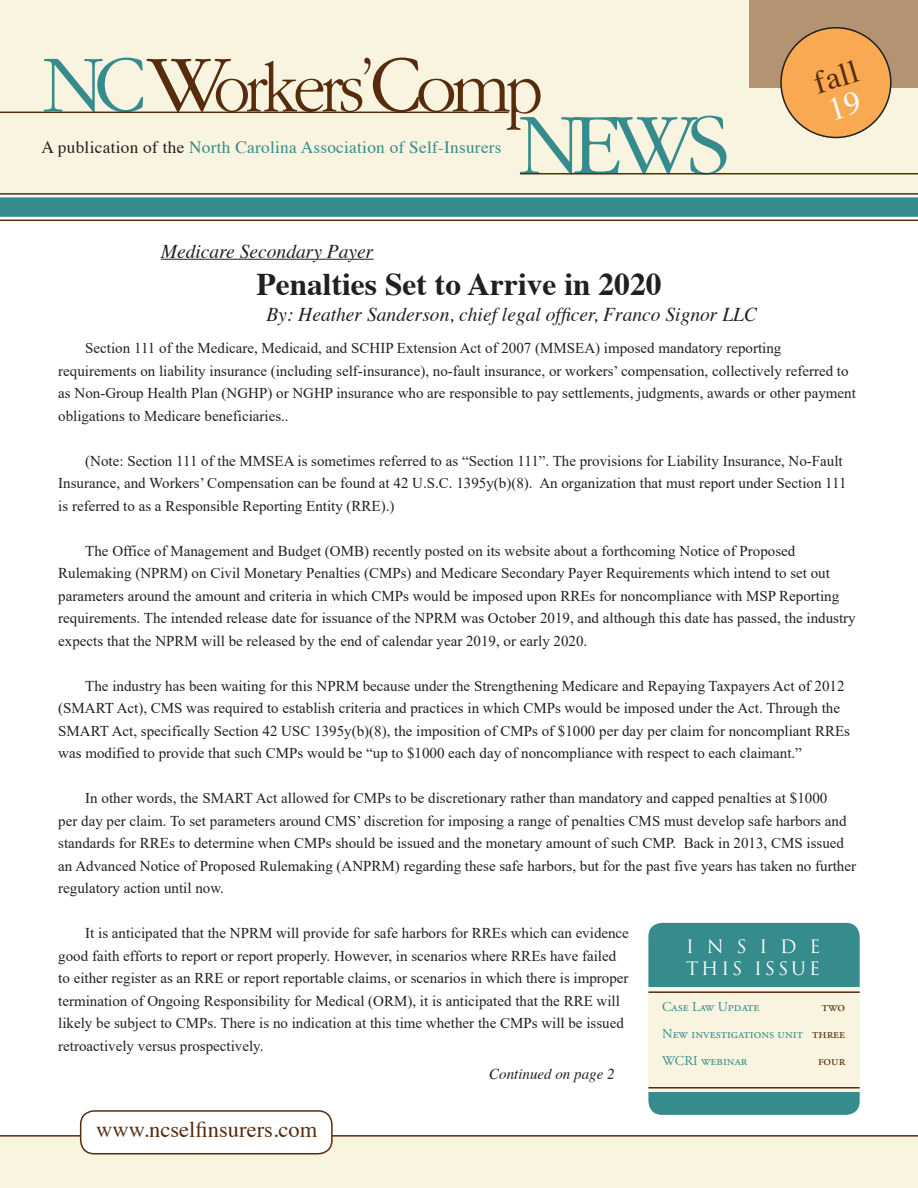
<style>
.page{position:relative;width:918px;height:1188px;background:#fff}
.page>*{position:absolute;margin:0;border:0;box-sizing:border-box;transform-origin:0 0}
.t1{font:32.25px "Times";color:#572c0c}
.t2{font:700 31.5px "Times";color:#231f20}
.t3{font:22.5px "Times";color:#572c0c}
.t4{font:italic 19.5px "Times";color:#231f20}
.t5{font:18px/21.6px "Trajan";letter-spacing:.16em;color:#fff}
.t6{font:17.25px "Times";letter-spacing:.015em;color:#368c8c}
.t7{font:15px/22.5px "Times New Roman";color:#231f20}
.t8{font:italic 15px "Times";color:#231f20}
.t9{font:13.5px/27px "Adobe Garamond Pro";color:#368c8c;text-align:justify}
.t10{font:13.5px "Adobe Garamond Pro";color:#572c0c}
.s1{color:#231f20}
.s2{color:#572c0c}
</style>
<div class="page">
<div style="left:0;top:1135px;width:918px;height:53px;background:#f8f4e0"></div>
<div style="left:0;top:0;width:918px;height:194px;background:#f8f4e0"></div>
<div style="left:749px;top:0;width:169px;height:88px;background:#b39371"></div>
<svg style="left:44px;top:58px;width:682px;height:117px"></svg>
<hr style="left:0;top:112px;width:509px;height:1px;background:#572c0c">
<hr style="left:520px;top:173px;width:398px;height:1px;background:#572c0c">
<hr style="left:0;top:193px;width:918px;height:2px;background:#572c0c">
<hr style="left:0;top:220px;width:918px;height:1px;background:#572c0c">
<div style="left:0;top:197px;width:918px;height:20px;background:#368c8c"></div>
<div style="left:648px;top:923px;width:212px;height:192px;background:#368c8c;border-radius:14px"></div>
<div style="left:81px;top:1111px;width:251px;height:43px;background:#fff;border-radius:14px"></div>
<div style="left:80px;top:1110px;width:253px;height:44px;border:2px solid #572c0c;border-radius:14px"></div>
<div style="left:648px;top:988px;width:212px;height:104px;background:#f8f4e0"></div>
<hr style="left:648px;top:991px;width:212px;height:2px;background:#572c0c">
<hr style="left:648px;top:1087px;width:212px;height:2px;background:#572c0c">
<hr style="left:161px;top:259px;width:213px;height:1px;background:#231f20">
<div style="left:781px;top:28px;width:110px;height:109px;background:#f9a952;border-radius:50%"></div>
<div style="left:780px;top:27px;width:112px;height:111px;border:2px solid #231f20;border-radius:50%"></div>
<p class="t6" style="left:42px;top:131px;width:462px"><span class="s1">A publication of the</span> North Carolina Association of Self-Insurers</p>
<h3 class="t4" style="left:161px;top:234px;width:214px">Medicare Secondary Payer</h3>
<h2 class="t2" style="left:256px;top:254px;width:407px">Penalties Set to Arrive in 2020</h2>
<h3 class="t4" style="left:266px;top:297px;width:492px">By: Heather Sanderson, chief legal officer, Franco Signor LLC</h3>
<h1 class="t1" style="left:806px;top:54px;width:46px;rotate:-17deg">fall</h1>
<p class="t7" style="left:58px;top:337px;width:799px;text-indent:27px">Section 111 of the Medicare, Medicaid, and SCHIP Extension Act of 2007 (MMSEA) imposed mandatory reporting requirements on liability insurance (including self-insurance), no-fault insurance, or workers’ compensation, collectively referred to as Non-Group Health Plan (NGHP) or NGHP insurance who are responsible to pay settlements, judgments, awards or other payment obligations to Medicare beneficiaries..</p>
<p class="t7" style="left:58px;top:449px;width:790px;text-indent:27px">(Note: Section 111 of the MMSEA is sometimes referred to as “Section 111”. The provisions for Liability Insurance, No-Fault<br>Insurance, and Workers’ Compensation can be found at 42 U.S.C. 1395y(b)(8). An organization that must report under Section 111 is referred to as a Responsible Reporting Entity (RRE).)</p>
<p class="t7" style="left:58px;top:539px;width:799px;text-indent:27px">The Office of Management and Budget (OMB) recently posted on its website about a forthcoming Notice of Proposed Rulemaking (NPRM) on Civil Monetary Penalties (CMPs) and Medicare Secondary Payer Requirements which intend to set out parameters around the amount and criteria in which CMPs would be imposed upon RREs for noncompliance with MSP Reporting requirements. The intended release date for issuance of the NPRM was October 2019, and although this date has passed, the industry expects that the NPRM will be released by the end of calendar year 2019, or early 2020.</p>
<p class="t7" style="left:58px;top:674px;width:793px;text-indent:27px">The industry has been waiting for this NPRM because under the Strengthening Medicare and Repaying Taxpayers Act of 2012 (SMART Act), CMS was required to establish criteria and practices in which CMPs would be imposed under the Act. Through the SMART Act, specifically Section 42 USC 1395y(b)(8), the imposition of CMPs of $1000 per day per claim for noncompliant RREs was modified to provide that such CMPs would be “up to $1000 each day of noncompliance with respect to each claimant.”</p>
<p class="t7" style="left:58px;top:787px;width:799px;text-indent:27px">In other words, the SMART Act allowed for CMPs to be discretionary rather than mandatory and capped penalties at $1000<br>per day per claim. To set parameters around CMS’ discretion for imposing a range of penalties CMS must develop safe harbors and standards for RREs to determine when CMPs should be issued and the monetary amount of such CMP. Back in 2013, CMS issued an Advanced Notice of Proposed Rulemaking (ANPRM) regarding these safe harbors, but for the past five years has taken no further regulatory action until now.</p>
<p class="t7" style="left:58px;top:922px;width:572px;text-indent:27px">It is anticipated that the NPRM will provide for safe harbors for RREs which can evidence good faith efforts to report or report properly. However, in scenarios where RREs have failed to either register as an RRE or report reportable claims, or scenarios in which there is improper termination of Ongoing Responsibility for Medical (ORM), it is anticipated that the RRE will likely be subject to CMPs. There is no indication at this time whether the CMPs will be issued retroactively versus prospectively.</p>
<p class="t5" style="left:686px;top:936px;width:136px">INSIDE<br>THIS ISSUE</p>
<p class="t9" style="left:662px;top:994px;width:99px">Case Law Update</p>
<p class="t9" style="left:662px;top:994px;width:185px;text-indent:160px"><span class="s2">two </span>New investigations unit <span class="s2">three </span>WCRI webinar</p>
<p class="t10" style="left:818px;top:1053px;width:29px">four</p>
<h3 class="t3" style="left:96px;top:1108px;width:223px">www.ncselfinsurers.com</h3>
<p class="t8" style="left:489px;top:1061px;width:127px">Continued on page 2</p>
</div>
